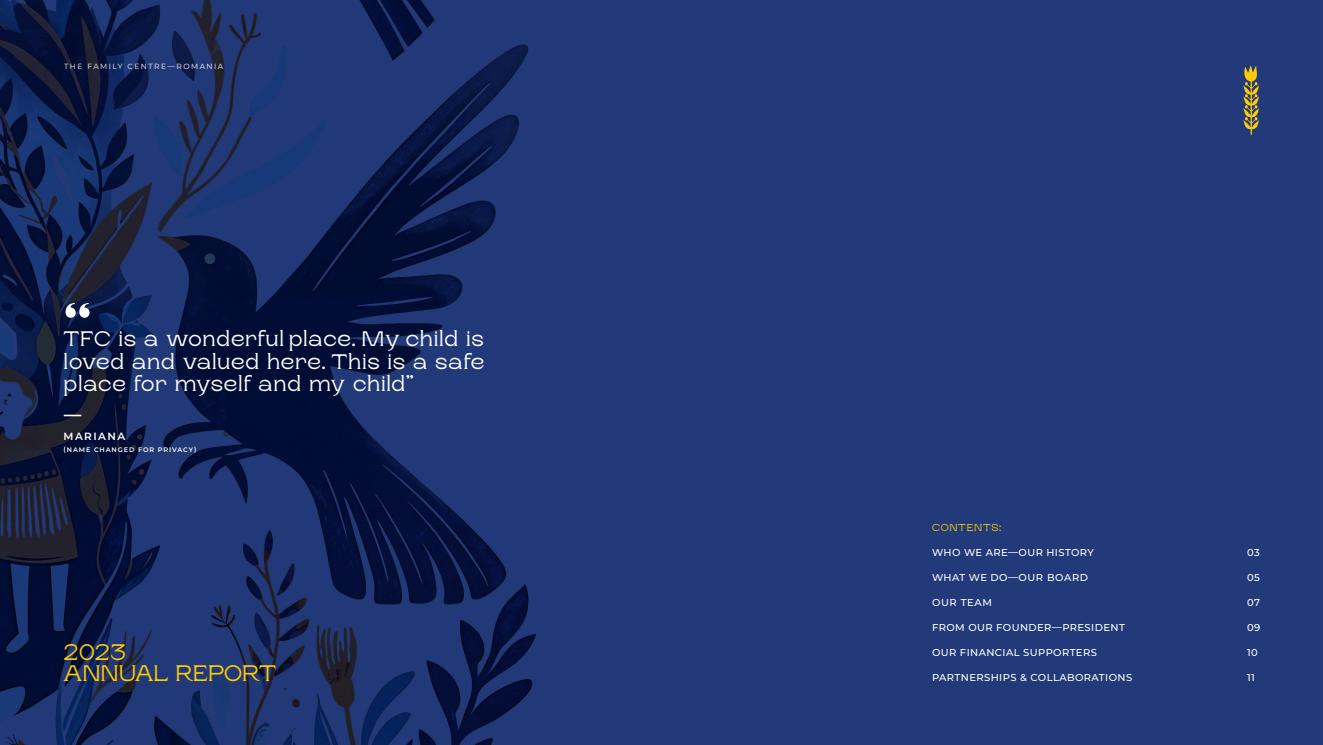
<style>
.page{position:relative;width:1323px;height:745px;background:#fff}
.page>*{position:absolute;margin:0;border:0;box-sizing:border-box;transform-origin:0 0}
.t1{font:77.38px "Rasputin";color:#fff}
.t2{font:22.5px/21.1px "Rasputin";color:#ffcb05}
.t3{font:21px/22.2px "Rasputin";letter-spacing:.035em;color:#fff;text-align:justify}
.t4{font:600 10.5px "Montserrat";letter-spacing:.135em;color:#fff}
.t5{font:500 10px "Montserrat";letter-spacing:.04em;color:#fff}
.t6{font:10px "Rasputin";letter-spacing:.075em;color:#ffcb05}
.t7{font:7.5px "Montserrat";letter-spacing:.195em;color:#fff}
.t8{font:600 6.5px "Montserrat";letter-spacing:.135em;color:#fff}
.s1{font-family:"Montserrat";font-weight:500}
</style>
<div class="page">
<div style="left:0;top:0;width:1323px;height:744px;background:#233a7a"></div>
<img style="left:0;top:0;width:537px;height:744px">
<svg style="left:1243px;top:65px;width:17px;height:70px"></svg>
<p class="t7" style="left:64px;top:61px;width:161px">THE FAMILY CENTRE—ROMANIA</p>
<h1 class="t1" style="left:64px;top:284px;width:30px">“</h1>
<h3 class="t3" style="left:64px;top:327px;width:422px">TFC is a wonderful place. My child is loved and valued here. This is a safe place for myself and my child”</h3>
<h3 class="t3" style="left:64px;top:401px;width:20px">—</h3>
<p class="t4" style="left:64px;top:429px;width:63px">MARIANA</p>
<p class="t8" style="left:64px;top:445px;width:134px">(NAME CHANGED FOR PRIVACY)</p>
<h2 class="t2" style="left:64px;top:640px;width:214px">2023<br>ANNUAL REPORT</h2>
<p class="t6" style="left:932px;top:520px;width:71px">CONTENTS<span class="s1">:</span></p>
<p class="t5" style="left:932px;top:545px;width:163px">WHO WE ARE—OUR HISTORY</p>
<p class="t5" style="left:1247px;top:545px;width:14px">03</p>
<p class="t5" style="left:932px;top:570px;width:158px">WHAT WE DO—OUR BOARD</p>
<p class="t5" style="left:1247px;top:570px;width:14px">05</p>
<p class="t5" style="left:932px;top:595px;width:61px">OUR TEAM</p>
<p class="t5" style="left:1247px;top:595px;width:14px">07</p>
<p class="t5" style="left:932px;top:620px;width:194px">FROM OUR FOUNDER—PRESIDENT</p>
<p class="t5" style="left:1247px;top:620px;width:15px">09</p>
<p class="t5" style="left:932px;top:645px;width:166px">OUR FINANCIAL SUPPORTERS</p>
<p class="t5" style="left:1247px;top:645px;width:12px">10</p>
<p class="t5" style="left:932px;top:670px;width:202px">PARTNERSHIPS &amp; COLLABORATIONS</p>
<p class="t5" style="left:1247px;top:670px;width:9px">11</p>
</div>
